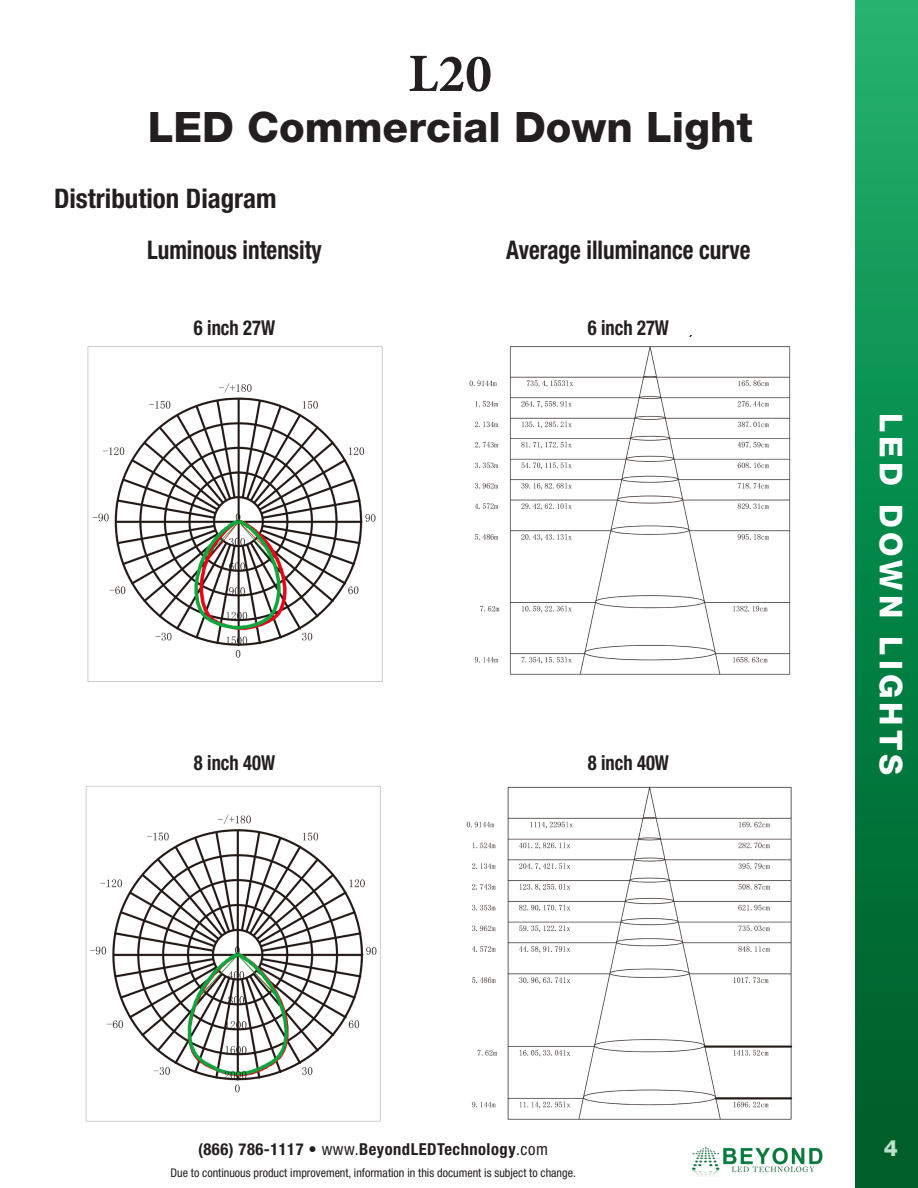
<style>
.page{position:relative;width:918px;height:1188px;background:#fff}
.page>*{position:absolute;margin:0;border:0;box-sizing:border-box;transform-origin:0 0}
.t1{font:700 54px "Minion Pro";color:#231f20}
.t2{font:800 42px "Helvetica Neue LT Std";color:#231f20}
.t3{font:800 31.5px "Helvetica Neue LT Std";letter-spacing:.13em;color:#fff}
.t4{font:700 condensed 27px "Helvetica Neue LT Std";color:#231f20}
.t5{font:700 condensed 25.8px "Helvetica Neue LT Std";color:#231f20;scale:.9 1}
.t6{font:800 22.5px "Helvetica Neue LT Std";color:#bbe1ca}
.t7{font:700 condensed 20.55px "Helvetica Neue LT Std";color:#231f20;scale:.9 1}
.t8{font:700 condensed 16.5px "Helvetica Neue LT Std";letter-spacing:.03em;color:#231f20}
.t9{font:condensed 12px "Helvetica Neue LT Pro";color:#231f20}
.s1{font-family:"Helvetica Neue LT Pro";font-weight:400}
</style>
<div class="page">
<div style="left:855px;top:0;width:63px;height:1188px;background:linear-gradient(to bottom,#1db16d,#005924)"></div>
<img style="left:692px;top:1146px;width:131px;height:31px">
<img style="left:87px;top:346px;width:296px;height:336px">
<img style="left:469px;top:335px;width:322px;height:340px">
<div style="left:571px;top:310px;width:115px;height:35px;background:#fff"></div>
<img style="left:85px;top:786px;width:296px;height:336px">
<img style="left:466px;top:786px;width:327px;height:334px">
<h1 class="t1" style="left:408px;top:36px;width:85px">L20</h1>
<h2 class="t2" style="left:148px;top:103px;width:607px">LED Commercial Down Light</h2>
<p class="t4" style="left:54px;top:182px;width:224px">Distribution Diagram</p>
<p class="t5" style="left:147px;top:234px;width:196px">Luminous intensity</p>
<p class="t5" style="left:506px;top:234px;width:273px">Average illuminance curve</p>
<p class="t7" style="left:194px;top:315px;width:92px">6 inch 27W</p>
<p class="t7" style="left:588px;top:315px;width:92px">6 inch 27W</p>
<p class="t7" style="left:194px;top:750px;width:92px">8 inch 40W</p>
<p class="t7" style="left:588px;top:750px;width:92px">8 inch 40W</p>
<p class="t3" style="left:910px;top:413px;width:364px;rotate:90deg">LED DOWN LIGHTS</p>
<h3 class="t8" style="left:198px;top:1139px;width:351px">(866) 786-1117 <span class="s1">• www.</span>BeyondLEDTechnology<span class="s1">.com</span></h3>
<h3 class="t6" style="left:884px;top:1134px;width:16px">4</h3>
<p class="t9" style="left:171px;top:1165px;width:407px">Due to continuous product improvement, information in this document is subject to change.</p>
</div>
